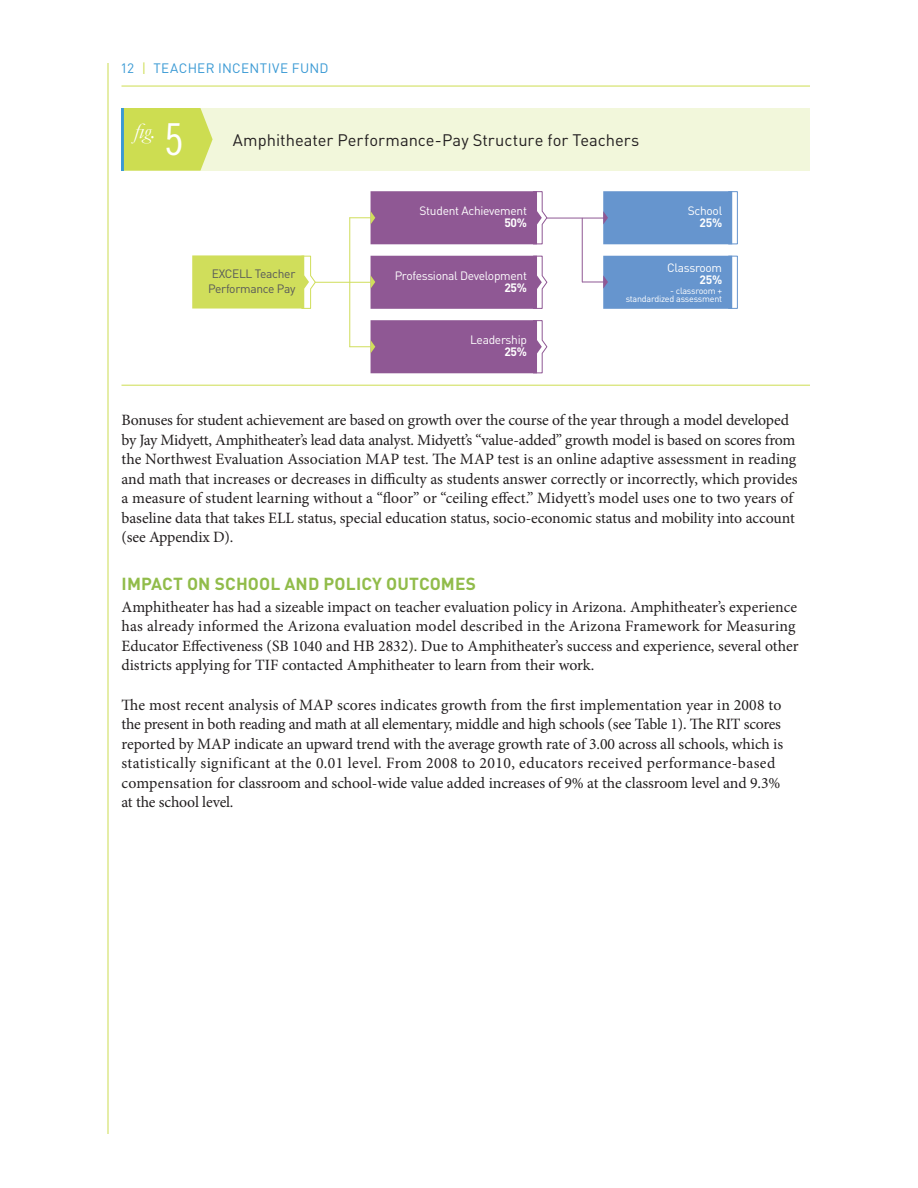
<style>
.page{position:relative;width:918px;height:1188px;background:#fff}
.page>*{position:absolute;margin:0;border:0;box-sizing:border-box;transform-origin:0 0}
.t1{font:italic 22.05px "Garamond";color:#fff}
.t2{font:700 17.25px "DINOT";letter-spacing:.01em;color:#91bc4a}
.t3{font:16.5px "DINOT";color:#231f20}
.t4{font:15.75px/19.5px "Minion Pro";letter-spacing:-.005em;color:#231f20}
.t5{font:13.5px "DINOT";letter-spacing:.025em;color:#3999d4}
.t6{font:12px "DINOT";letter-spacing:-.025em;color:#fff}
.t7{font:12px/14.4px "DINOT";letter-spacing:-.025em;color:#57585a;text-align:center}
.t8{font:700 12px "DINOT";letter-spacing:-.025em;color:#fff}
.t9{font:9px/7.5px "DINOT";letter-spacing:-.025em;color:#fff;text-align:right}
.s1{color:#cddd51}
.s2{font-family:"Trade Gothic LT Std Cn 18";font-style:normal;font-size:44.1px}
</style>
<div class="page">
<hr style="left:122px;top:86px;width:688px;height:1px;background:#cddd51">
<hr style="left:108px;top:63px;width:1px;height:1071px;background:#cddd51">
<div style="left:122px;top:108px;width:688px;height:63px;background:#f2f7db"></div>
<hr style="left:122px;top:108px;width:2px;height:63px;background:#3999d4">
<svg style="left:124px;top:108px;width:89px;height:63px;background:#cfdf5b"></svg>
<hr style="left:122px;top:385px;width:688px;height:1px;background:#cddd51">
<svg style="left:192px;top:255px;width:124px;height:54px;background:#d4e16a"></svg>
<hr style="left:315px;top:282px;width:57px;height:1px;background:#d0de5b">
<svg style="left:371px;top:255px;width:177px;height:54px;background:#96639b"></svg>
<hr style="left:349px;top:218px;width:1px;height:129px;background:#d0de5b">
<hr style="left:582px;top:218px;width:1px;height:64px;background:#8f5894">
<svg style="left:350px;top:191px;width:198px;height:54px;background:#a173a4"></svg>
<div style="left:728px;top:256px;width:10px;height:53px;border:1px solid #6695ce"></div>
<div style="left:728px;top:191px;width:10px;height:53px;border:1px solid #6695ce"></div>
<hr style="left:547px;top:218px;width:57px;height:1px;background:#8f5894">
<div style="left:603px;top:191px;width:129px;height:53px;background:#6695ce"></div>
<svg style="left:582px;top:256px;width:150px;height:53px;background:#7ba3d4"></svg>
<svg style="left:350px;top:320px;width:198px;height:54px;background:#a173a4"></svg>
<p class="t5" style="left:121px;top:60px;width:210px">12 <span class="s1">|</span> Teacher incentive fund</p>
<h1 class="t1" style="left:134px;top:117px;width:51px">fig. <span class="s2">5</span></h1>
<p class="t3" style="left:233px;top:129px;width:408px">Amphitheater Performance-Pay Structure for Teachers</p>
<p class="t6" style="left:420px;top:204px;width:109px">Student Achievement</p>
<p class="t8" style="left:504px;top:215px;width:24px">50%</p>
<p class="t6" style="left:688px;top:204px;width:36px">School</p>
<p class="t8" style="left:700px;top:215px;width:24px">25%</p>
<p class="t7" style="left:208px;top:267px;width:89px">EXCELL Teacher<br>Performance Pay</p>
<p class="t6" style="left:395px;top:268px;width:134px">Professional Development</p>
<p class="t8" style="left:504px;top:280px;width:24px">25%</p>
<p class="t6" style="left:470px;top:333px;width:58px">Leadership</p>
<p class="t8" style="left:504px;top:344px;width:24px">25%</p>
<p class="t6" style="left:667px;top:260px;width:56px">Classroom</p>
<p class="t8" style="left:700px;top:272px;width:24px">25%</p>
<p class="t9" style="left:626px;top:287px;width:98px">- classroom + standardized assessment</p>
<p class="t4" style="left:122px;top:411px;width:677px">Bonuses for student achievement are based on growth over the course of the year through a model developed by Jay Midyett, Amphitheater’s lead data analyst. Midyett’s “value-added” growth model is based on scores from the Northwest Evaluation Association MAP test. The MAP test is an online adaptive assessment in reading and math that increases or decreases in difficulty as students answer correctly or incorrectly, which provides a measure of student learning without a “floor” or “ceiling effect.” Midyett’s model uses one to two years of baseline data that takes ELL status, special education status, socio-economic status and mobility into account (see Appendix D).</p>
<p class="t2" style="left:122px;top:573px;width:356px">IM PACT ON SCHOOL AND POLICY OUTCOM ES</p>
<p class="t4" style="left:122px;top:597px;width:679px">Amphitheater has had a sizeable impact on teacher evaluation policy in Arizona. Amphitheater’s experience has already informed the Arizona evaluation model described in the Arizona Framework for Measuring Educator Effectiveness (SB 1040 and HB 2832). Due to Amphitheater’s success and experience, several other districts applying for TIF contacted Amphitheater to learn from their work.</p>
<p class="t4" style="left:122px;top:695px;width:663px">The most recent analysis of MAP scores indicates growth from the first implementation year in 2008 to the present in both reading and math at all elementary, middle and high schools (see Table 1). The RIT scores reported by MAP indicate an upward trend with the average growth rate of 3.00 across all schools, which is statistically significant at the 0.01 level. From 2008 to 2010, educators received performance-based compensation for classroom and school-wide value added increases of 9% at the classroom level and 9.3% at the school level.</p>
</div>
